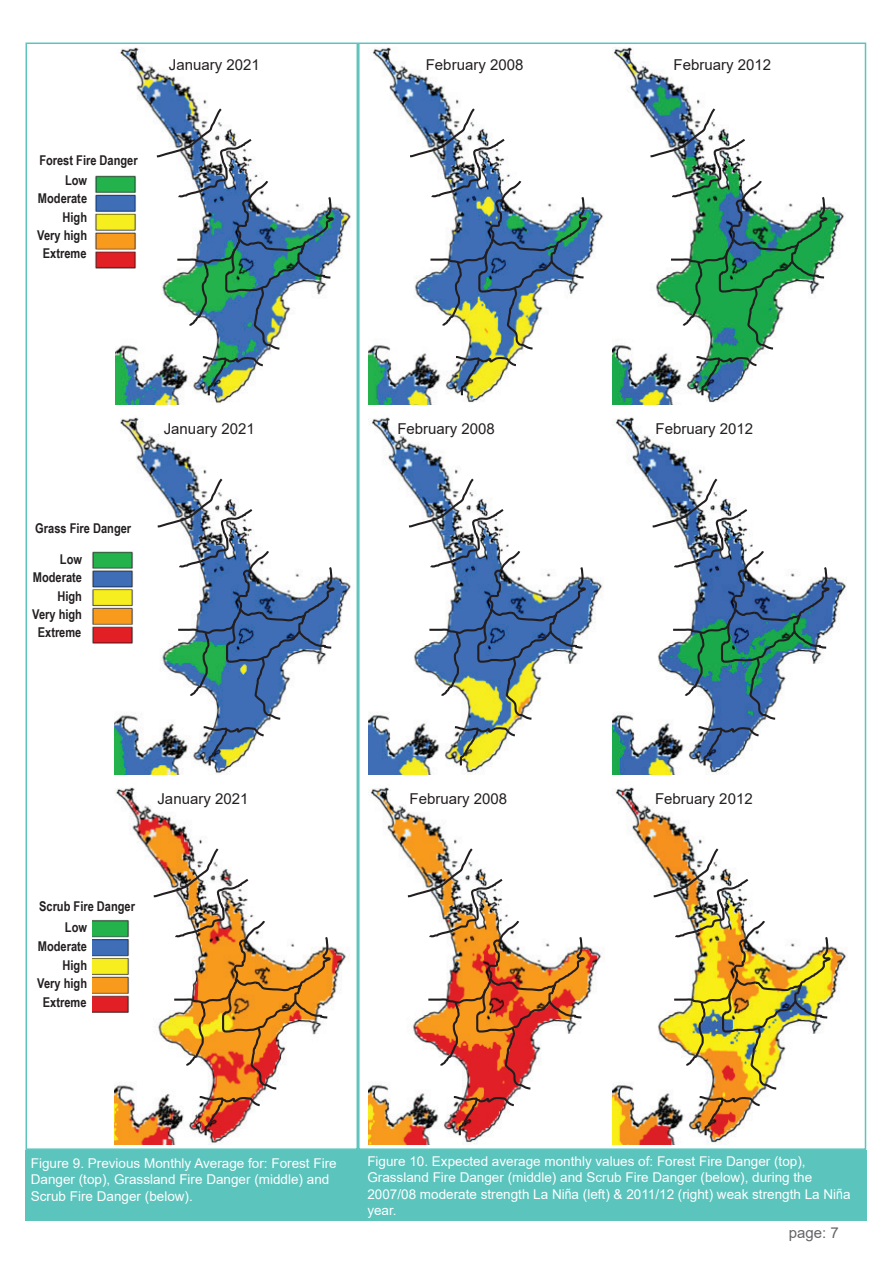
<style>
.page{position:relative;width:893px;height:1263px;background:#fff}
.page>*{position:absolute;margin:0;border:0;box-sizing:border-box;transform-origin:0 0}
.t1{font:15px "Arial";color:#231f20}
.t2{font:15px "Arial";color:#656568}
.t3{font:13.5px/16.5px "Arial";color:#fff}
.t4{font:700 13.5px/18px "Arial Narrow";color:#231f20;text-align:right}
.s1{font-family:"Arial Narrow";font-size:15px}
</style>
<div class="page">
<div style="left:358px;top:1150px;width:508px;height:70px;background:#5ac4bd"></div>
<img style="left:115px;top:417px;width:236px;height:358px">
<img style="left:369px;top:417px;width:234px;height:358px">
<img style="left:612px;top:417px;width:234px;height:358px">
<div style="left:26px;top:1150px;width:332px;height:70px;background:#5ac4bd"></div>
<img style="left:369px;top:48px;width:234px;height:357px">
<img style="left:612px;top:48px;width:232px;height:357px">
<img style="left:116px;top:48px;width:235px;height:357px">
<img style="left:369px;top:787px;width:233px;height:357px">
<img style="left:612px;top:787px;width:235px;height:357px">
<img style="left:115px;top:787px;width:231px;height:357px">
<img style="left:93px;top:917px;width:46px;height:101px">
<div style="left:26px;top:43px;width:332px;height:1107px;border:2px solid #5ac4bd"></div>
<svg style="left:408px;top:106px;width:182px;height:291px"></svg>
<svg style="left:407px;top:476px;width:182px;height:291px"></svg>
<svg style="left:406px;top:846px;width:182px;height:291px"></svg>
<svg style="left:648px;top:106px;width:182px;height:291px"></svg>
<svg style="left:650px;top:476px;width:183px;height:291px"></svg>
<img style="left:651px;top:846px;width:183px;height:291px">
<img style="left:95px;top:174px;width:46px;height:96px">
<svg style="left:155px;top:106px;width:182px;height:291px"></svg>
<svg style="left:152px;top:846px;width:182px;height:291px"></svg>
<svg style="left:156px;top:476px;width:182px;height:291px"></svg>
<img style="left:92px;top:550px;width:47px;height:96px">
<p class="t1" style="left:169px;top:54px;width:92px">January 2021</p>
<p class="t1" style="left:426px;top:54px;width:99px">February 2008</p>
<p class="t1" style="left:673px;top:54px;width:99px">February 2012</p>
<p class="t4" style="left:39px;top:151px;width:100px">Forest Fire Danger</p>
<p class="t4" style="left:38px;top:171px;width:51px">Low<br>Moderate</p>
<p class="t4" style="left:37px;top:208px;width:51px">High<br>Very high<br>Extreme</p>
<p class="t1" style="left:164px;top:418px;width:92px">January 2021</p>
<p class="t1" style="left:397px;top:419px;width:99px">February 2008</p>
<p class="t1" style="left:656px;top:418px;width:99px">February 2012</p>
<p class="t4" style="left:35px;top:519px;width:97px">Grass Fire Danger</p>
<p class="t4" style="left:33px;top:549px;width:51px">Low<br>Moderate</p>
<p class="t4" style="left:32px;top:586px;width:51px">High<br>Very high<br>Extreme</p>
<p class="t1" style="left:157px;top:788px;width:92px">January 2021</p>
<p class="t1" style="left:410px;top:788px;width:99px">February 2008</p>
<p class="t1" style="left:655px;top:788px;width:99px">February 2012</p>
<p class="t4" style="left:39px;top:896px;width:97px">Scrub Fire Danger</p>
<p class="t4" style="left:37px;top:917px;width:51px;line-height:18.8px">Low<br>Moderate<br>High<br>Very high<br>Extreme</p>
<p class="t3" style="left:31px;top:1155px;width:307px">Figure 9. Previous Monthly Average for: Forest Fire<br>Danger (top), Grassland Fire Danger (middle) and<br>Scrub Fire Danger (below).</p>
<p class="t3" style="left:367px;top:1153px;width:485px">Figure 10. Expected average monthly values of: Forest Fire Danger (top), Grassland Fire Danger (middle) and Scrub Fire Danger (below), during the 2007/08 moderate strength La Ni<span class="s1">ñ</span>a (left) &amp; 2011/12 (right) weak strength La Ni<span class="s1">ñ</span>a year.</p>
<p class="t2" style="left:789px;top:1222px;width:52px">page: 7</p>
</div>
